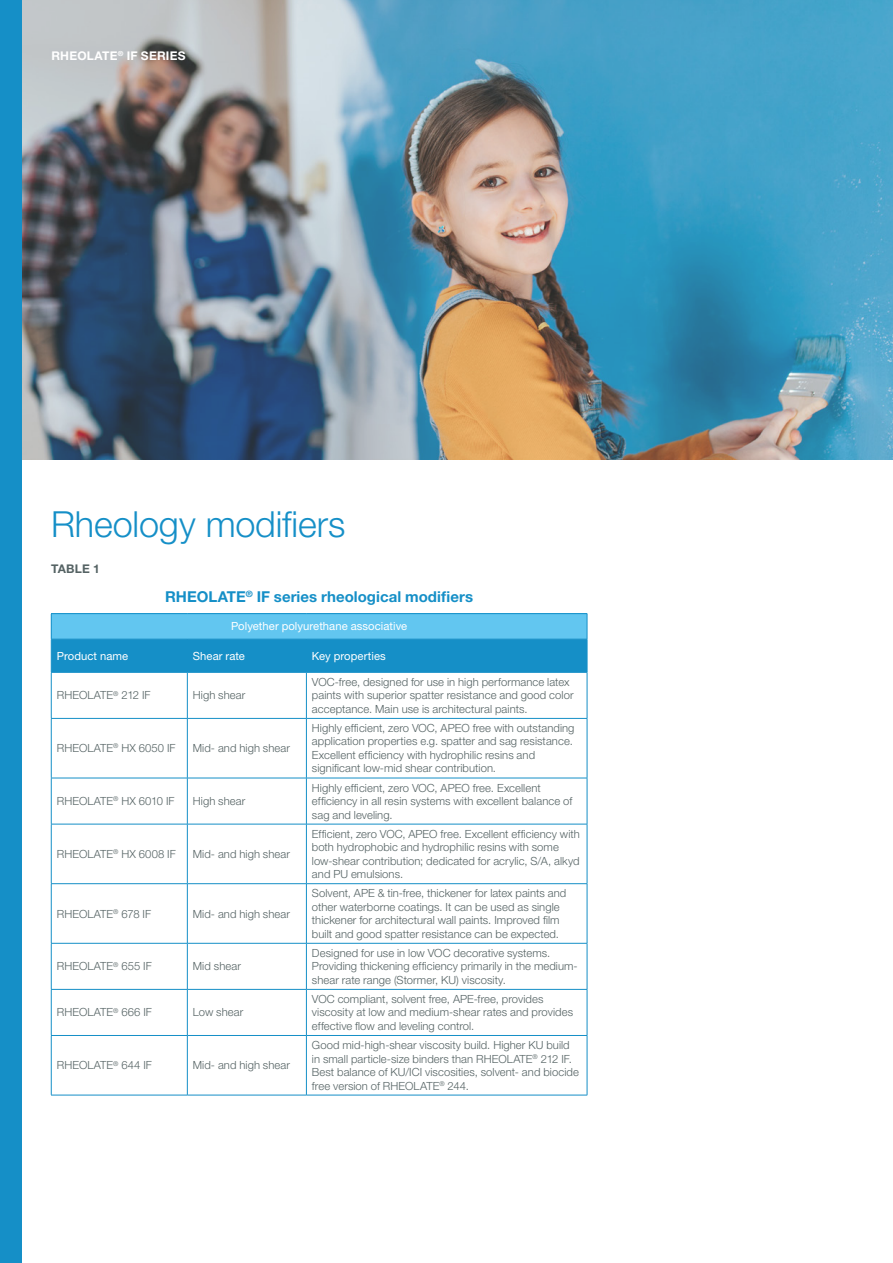
<style>
.page{position:relative;width:893px;height:1263px;background:#fff}
.page>*{position:absolute;margin:0;border:0;box-sizing:border-box;transform-origin:0 0}
.Page_Title_24_26_Light{font:300 36px "Helvetica Neue LT Std";letter-spacing:-.005em;color:#158fc7}
.Body_Copy_10_12_Light{font:700 15px "Helvetica Neue LT Std";letter-spacing:.005em;color:#158fc7}
.Captions_10pt_Roman{font:700 12px "Helvetica Neue LT Std";letter-spacing:.02em;color:#fff}
.Captions_10pt_Roman-2{font:700 12px "Helvetica Neue LT Std";letter-spacing:.015em;color:#556364}
.Body_Copy_10_12_Light-2{font:300 11.25px/13.5px "Helvetica Neue LT Std";letter-spacing:.005em;color:#556364}
.Body_Copy_10_12_Light-3{font:11.25px "Helvetica Neue LT Std";letter-spacing:.005em;color:#fff}
</style>
<div class="page">
<img style="left:21px;top:0;width:872px;height:459px">
<hr style="left:51px;top:613px;width:136px;height:1px;background:#158fc7">
<hr style="left:187px;top:613px;width:119px;height:1px;background:#158fc7">
<hr style="left:306px;top:613px;width:281px;height:1px;background:#158fc7">
<svg style="left:51px;top:614px;width:537px;height:58px;background:#36a6d8"></svg>
<hr style="left:51px;top:639px;width:136px;height:1px;background:#158fc7">
<hr style="left:51px;top:639px;width:1px;height:33px;background:#158fc7">
<hr style="left:187px;top:639px;width:119px;height:1px;background:#158fc7">
<hr style="left:187px;top:639px;width:1px;height:33px;background:#158fc7">
<hr style="left:306px;top:639px;width:281px;height:1px;background:#158fc7">
<hr style="left:306px;top:639px;width:1px;height:33px;background:#158fc7">
<hr style="left:587px;top:639px;width:1px;height:33px;background:#158fc7">
<hr style="left:51px;top:672px;width:136px;height:1px;background:#158fc7">
<hr style="left:187px;top:672px;width:119px;height:1px;background:#158fc7">
<hr style="left:306px;top:672px;width:281px;height:1px;background:#158fc7">
<hr style="left:51px;top:672px;width:1px;height:46px;background:#158fc7">
<hr style="left:187px;top:672px;width:1px;height:46px;background:#158fc7">
<hr style="left:306px;top:672px;width:1px;height:46px;background:#158fc7">
<hr style="left:587px;top:672px;width:1px;height:46px;background:#158fc7">
<hr style="left:51px;top:718px;width:136px;height:1px;background:#158fc7">
<hr style="left:51px;top:719px;width:1px;height:59px;background:#158fc7">
<hr style="left:187px;top:718px;width:119px;height:1px;background:#158fc7">
<hr style="left:187px;top:719px;width:1px;height:59px;background:#158fc7">
<hr style="left:306px;top:718px;width:281px;height:1px;background:#158fc7">
<hr style="left:306px;top:719px;width:1px;height:59px;background:#158fc7">
<hr style="left:587px;top:719px;width:1px;height:59px;background:#158fc7">
<hr style="left:51px;top:778px;width:136px;height:1px;background:#158fc7">
<hr style="left:51px;top:778px;width:1px;height:46px;background:#158fc7">
<hr style="left:187px;top:778px;width:119px;height:1px;background:#158fc7">
<hr style="left:187px;top:778px;width:1px;height:46px;background:#158fc7">
<hr style="left:306px;top:778px;width:281px;height:1px;background:#158fc7">
<hr style="left:306px;top:778px;width:1px;height:46px;background:#158fc7">
<hr style="left:587px;top:778px;width:1px;height:46px;background:#158fc7">
<hr style="left:51px;top:824px;width:136px;height:1px;background:#158fc7">
<hr style="left:51px;top:824px;width:1px;height:59px;background:#158fc7">
<hr style="left:187px;top:824px;width:119px;height:1px;background:#158fc7">
<hr style="left:187px;top:824px;width:1px;height:59px;background:#158fc7">
<hr style="left:306px;top:824px;width:281px;height:1px;background:#158fc7">
<hr style="left:306px;top:824px;width:1px;height:59px;background:#158fc7">
<hr style="left:587px;top:824px;width:1px;height:59px;background:#158fc7">
<hr style="left:51px;top:883px;width:136px;height:1px;background:#158fc7">
<hr style="left:51px;top:884px;width:1px;height:59px;background:#158fc7">
<hr style="left:187px;top:883px;width:119px;height:1px;background:#158fc7">
<hr style="left:187px;top:884px;width:1px;height:59px;background:#158fc7">
<hr style="left:306px;top:883px;width:281px;height:1px;background:#158fc7">
<hr style="left:306px;top:884px;width:1px;height:59px;background:#158fc7">
<hr style="left:587px;top:884px;width:1px;height:59px;background:#158fc7">
<hr style="left:51px;top:943px;width:136px;height:1px;background:#158fc7">
<hr style="left:51px;top:943px;width:1px;height:46px;background:#158fc7">
<hr style="left:187px;top:943px;width:119px;height:1px;background:#158fc7">
<hr style="left:187px;top:943px;width:1px;height:46px;background:#158fc7">
<hr style="left:306px;top:943px;width:281px;height:1px;background:#158fc7">
<hr style="left:306px;top:943px;width:1px;height:46px;background:#158fc7">
<hr style="left:587px;top:943px;width:1px;height:46px;background:#158fc7">
<hr style="left:51px;top:989px;width:136px;height:1px;background:#158fc7">
<hr style="left:51px;top:990px;width:1px;height:45px;background:#158fc7">
<hr style="left:187px;top:989px;width:119px;height:1px;background:#158fc7">
<hr style="left:187px;top:990px;width:1px;height:45px;background:#158fc7">
<hr style="left:306px;top:989px;width:281px;height:1px;background:#158fc7">
<hr style="left:306px;top:990px;width:1px;height:45px;background:#158fc7">
<hr style="left:587px;top:990px;width:1px;height:45px;background:#158fc7">
<hr style="left:51px;top:1035px;width:136px;height:1px;background:#158fc7">
<hr style="left:51px;top:1036px;width:1px;height:59px;background:#158fc7">
<hr style="left:187px;top:1035px;width:119px;height:1px;background:#158fc7">
<hr style="left:187px;top:1036px;width:1px;height:59px;background:#158fc7">
<hr style="left:306px;top:1035px;width:281px;height:1px;background:#158fc7">
<hr style="left:306px;top:1036px;width:1px;height:59px;background:#158fc7">
<hr style="left:587px;top:1036px;width:1px;height:59px;background:#158fc7">
<hr style="left:51px;top:1095px;width:136px;height:1px;background:#158fc7">
<hr style="left:187px;top:1095px;width:119px;height:1px;background:#158fc7">
<hr style="left:306px;top:1095px;width:281px;height:1px;background:#158fc7">
<div style="left:0;top:0;width:21px;height:1263px;background:#158fc7"></div>
<p class="Captions_10pt_Roman" style="left:51px;top:48px;width:136px">RHEOLATE<sup>®</sup> IF SERIES</p>
<p class="Page_Title_24_26_Light" style="left:51px;top:502px;width:296px">Rheology modifiers</p>
<p class="Captions_10pt_Roman-2" style="left:51px;top:561px;width:50px">TABLE 1</p>
<p class="Body_Copy_10_12_Light" style="left:165px;top:588px;width:310px">RHEOLATE<sup>®</sup> IF series rheological modifiers</p>
<p class="Body_Copy_10_12_Light-3" style="left:231px;top:620px;width:178px">Polyether polyurethane associative</p>
<p class="Body_Copy_10_12_Light-3" style="left:57px;top:649px;width:73px">Product name</p>
<p class="Body_Copy_10_12_Light-3" style="left:193px;top:649px;width:54px">Shear rate</p>
<p class="Body_Copy_10_12_Light-3" style="left:312px;top:649px;width:75px">Key properties</p>
<p class="Body_Copy_10_12_Light-2" style="left:57px;top:688px;width:95px">RHEOLATE<sup>®</sup> 212 IF</p>
<p class="Body_Copy_10_12_Light-2" style="left:193px;top:688px;width:54px">High shear</p>
<p class="Body_Copy_10_12_Light-2" style="left:312px;top:675px;width:263px">VOC-free, designed for use in high performance latex paints with superior spatter resistance and good color acceptance. Main use is architectural paints.</p>
<p class="Body_Copy_10_12_Light-2" style="left:57px;top:741px;width:120px">RHEOLATE<sup>®</sup> HX 6050 IF</p>
<p class="Body_Copy_10_12_Light-2" style="left:193px;top:741px;width:99px">Mid- and high shear</p>
<p class="Body_Copy_10_12_Light-2" style="left:57px;top:794px;width:119px">RHEOLATE<sup>®</sup> HX 6010 IF</p>
<p class="Body_Copy_10_12_Light-2" style="left:193px;top:794px;width:54px">High shear</p>
<p class="Body_Copy_10_12_Light-2" style="left:57px;top:847px;width:121px">RHEOLATE<sup>®</sup> HX 6008 IF</p>
<p class="Body_Copy_10_12_Light-2" style="left:193px;top:847px;width:99px">Mid- and high shear</p>
<p class="Body_Copy_10_12_Light-2" style="left:57px;top:906px;width:96px">RHEOLATE<sup>®</sup> 678 IF</p>
<p class="Body_Copy_10_12_Light-2" style="left:193px;top:906px;width:99px">Mid- and high shear</p>
<p class="Body_Copy_10_12_Light-2" style="left:57px;top:959px;width:96px">RHEOLATE<sup>®</sup> 655 IF</p>
<p class="Body_Copy_10_12_Light-2" style="left:193px;top:959px;width:50px">Mid shear</p>
<p class="Body_Copy_10_12_Light-2" style="left:57px;top:1005px;width:97px">RHEOLATE<sup>®</sup> 666 IF</p>
<p class="Body_Copy_10_12_Light-2" style="left:193px;top:1005px;width:52px">Low shear</p>
<p class="Body_Copy_10_12_Light-2" style="left:57px;top:1058px;width:97px">RHEOLATE<sup>®</sup> 644 IF</p>
<p class="Body_Copy_10_12_Light-2" style="left:193px;top:1058px;width:99px">Mid- and high shear</p>
<p class="Body_Copy_10_12_Light-2" style="left:312px;top:721px;width:264px">Highly efficient, zero VOC, APEO free with outstanding application properties e.g. spatter and sag resistance.<br>Excellent efficiency with hydrophilic resins and significant low-mid shear contribution.</p>
<p class="Body_Copy_10_12_Light-2" style="left:312px;top:780px;width:262px">Highly efficient, zero VOC, APEO free. Excellent efficiency in all resin systems with excellent balance of sag and leveling.</p>
<p class="Body_Copy_10_12_Light-2" style="left:312px;top:827px;width:269px">Efficient, zero VOC, APEO free. Excellent efficiency with both hydrophobic and hydrophilic resins with some low-shear contribution; dedicated for acrylic, S/A, alkyd and PU emulsions.</p>
<p class="Body_Copy_10_12_Light-2" style="left:312px;top:886px;width:256px">Solvent, APE &amp; tin-free, thickener for latex paints and other waterborne coatings. It can be used as single thickener for architectural wall paints. Improved film built and good spatter resistance can be expected.</p>
<p class="Body_Copy_10_12_Light-2" style="left:312px;top:946px;width:267px">Designed for use in low VOC decorative systems.<br>Providing thickening efficiency primarily in the medium&shy;shear rate range (Stormer, KU) viscosity.</p>
<p class="Body_Copy_10_12_Light-2" style="left:312px;top:992px;width:263px">VOC compliant, solvent free, APE-free, provides viscosity at low and medium-shear rates and provides effective flow and leveling control.</p>
<p class="Body_Copy_10_12_Light-2" style="left:312px;top:1038px;width:268px">Good mid-high-shear viscosity build. Higher KU build in small particle-size binders than RHEOLATE<sup>®</sup> 212 IF.<br>Best balance of KU/ICI viscosities, solvent- and biocide free version of RHEOLATE<sup>®</sup> 244.</p>
</div>
